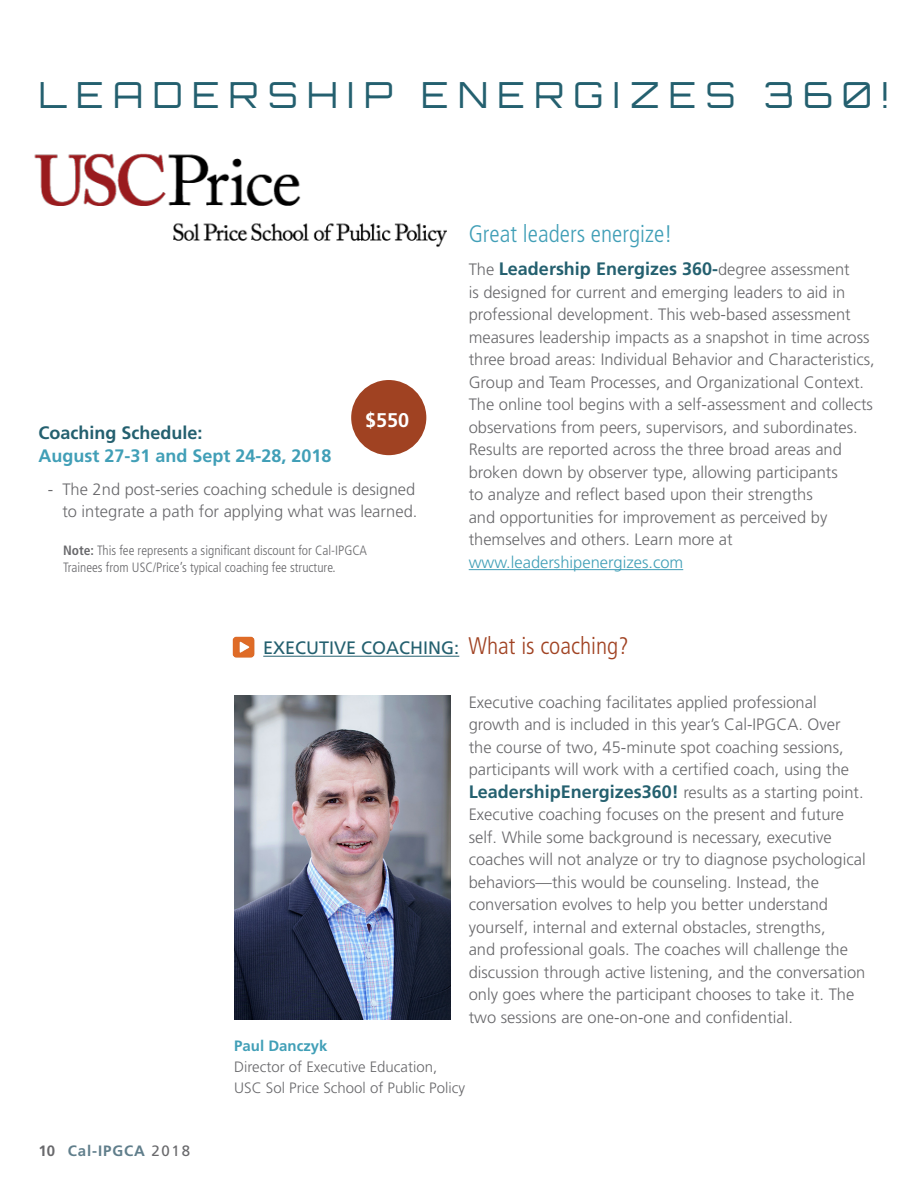
<style>
.page{position:relative;width:918px;height:1188px;background:#fff}
.page>*{position:absolute;margin:0;border:0;box-sizing:border-box;transform-origin:0 0}
.page_title{font:300 36px "Orbitron";letter-spacing:.26em;color:#24606f}
.cover_words_vertical{font:300 condensed 24px "Frutiger";color:#419fb7}
.body{font:700 19.8px "Frutiger";color:#fff}
.body-2{font:700 18px/22.5px "Frutiger";color:#419fb7}
.body-3{font:700 18px "Frutiger";color:#24606f}
.video_link{font:18px "Frutiger";color:#24606f}
.body-4{font:300 16.5px/22.5px "Frutiger";color:#69696c}
.body-5{font:300 15px/21px "Frutiger";color:#69696c}
.t1{font:700 15px "Frutiger";letter-spacing:.06em;color:#607e8b}
.body-6{font:300 condensed 13.5px/16.5px "Frutiger";color:#69696c}
.s1{color:#24606f}
.s2{font-weight:700}
.s3{font-weight:300;font-size:16.5px;color:#69696c}
.s4{color:#419fb7}
.s5{color:#69696c}
.s6{font-weight:400;color:#69696c}
.s7{font-weight:300;font-stretch:condensed;font-size:24px;color:#a04222}
.s8{font-weight:700;font-size:18px;color:#24606f}
.s9{font-weight:700;color:#419fb7}
</style>
<div class="page">
<img style="left:34px;top:153px;width:413px;height:94px">
<img style="left:234px;top:696px;width:216px;height:323px">
<hr style="left:469px;top:569px;width:214px;height:1px;background:#419fb7">
<hr style="left:263px;top:656px;width:196px;height:1px;background:#24606f">
<img style="left:232px;top:636px;width:23px;height:22px">
<div style="left:351px;top:380px;width:75px;height:75px;background:#a04222;border-radius:50%"></div>
<p class="page_title" style="left:39px;top:71px;width:852px">LEADERSHIP ENERGIZES 360!</p>
<p class="body" style="left:365px;top:408px;width:46px">$550</p>
<p class="body-2" style="left:39px;top:422px;width:295px"><span class="s1">Coaching Schedule:<br></span>August 27-31 and Sept 24-28, 2018</p>
<p class="body-4" style="left:48px;top:478px;width:371px;text-align:right">- The 2nd post-series coaching schedule is designed to integrate a path for applying what was learned.</p>
<p class="body-6" style="left:63px;top:542px;width:306px"><span class="s2">Note:</span> This fee represents a significant discount for Cal-IPGCA<br>Trainees from USC/Price’s typical coaching fee structure.</p>
<p class="cover_words_vertical" style="left:469px;top:220px;width:206px">Great leaders energize!</p>
<p class="body-3" style="left:469px;top:259px;width:383px"><span class="s3">The</span> Leadership Energizes 360-<span class="s3">degree assessment</span></p>
<p class="body-4" style="left:469px;top:281px;width:408px">is designed for current and emerging leaders to aid in professional development. This web-based assessment measures leadership impacts as a snapshot in time across three broad areas: Individual Behavior and Characteristics, Group and Team Processes, and Organizational Context.<br>The online tool begins with a self-assessment and collects observations from peers, supervisors, and subordinates.<br>Results are reported across the three broad areas and broken down by observer type, allowing participants<br>to analyze and reflect based upon their strengths<br>and opportunities for improvement as perceived by themselves and others. Learn more at <span class="s4">www.leadershipenergizes.com</span></p>
<p class="t1" style="left:39px;top:1142px;width:153px"><span class="s5">10</span> Cal-IPGCA <span class="s6">2018</span></p>
<p class="video_link" style="left:263px;top:638px;width:367px">EXECUTIVE COACHING: <span class="s7">What is coaching?</span></p>
<p class="body-4" style="left:469px;top:691px;width:398px">Executive coaching facilitates applied professional growth and is included in this year’s Cal-IPGCA. Over the course of two, 45-minute spot coaching sessions, participants will work with a certified coach, using the <span class="s8">LeadershipEnergizes360!</span> results as a starting point.<br>Executive coaching focuses on the present and future self. While some background is necessary, executive coaches will not analyze or try to diagnose psychological behaviors—this would be counseling. Instead, the conversation evolves to help you better understand yourself, internal and external obstacles, strengths,<br>and professional goals. The coaches will challenge the discussion through active listening, and the conversation only goes where the participant chooses to take it. The two sessions are one-on-one and confidential.</p>
<p class="body-5" style="left:234px;top:1035px;width:232px"><span class="s9">Paul Danczyk<br></span>Director of Executive Education,<br>USC Sol Price School of Public Policy</p>
</div>
